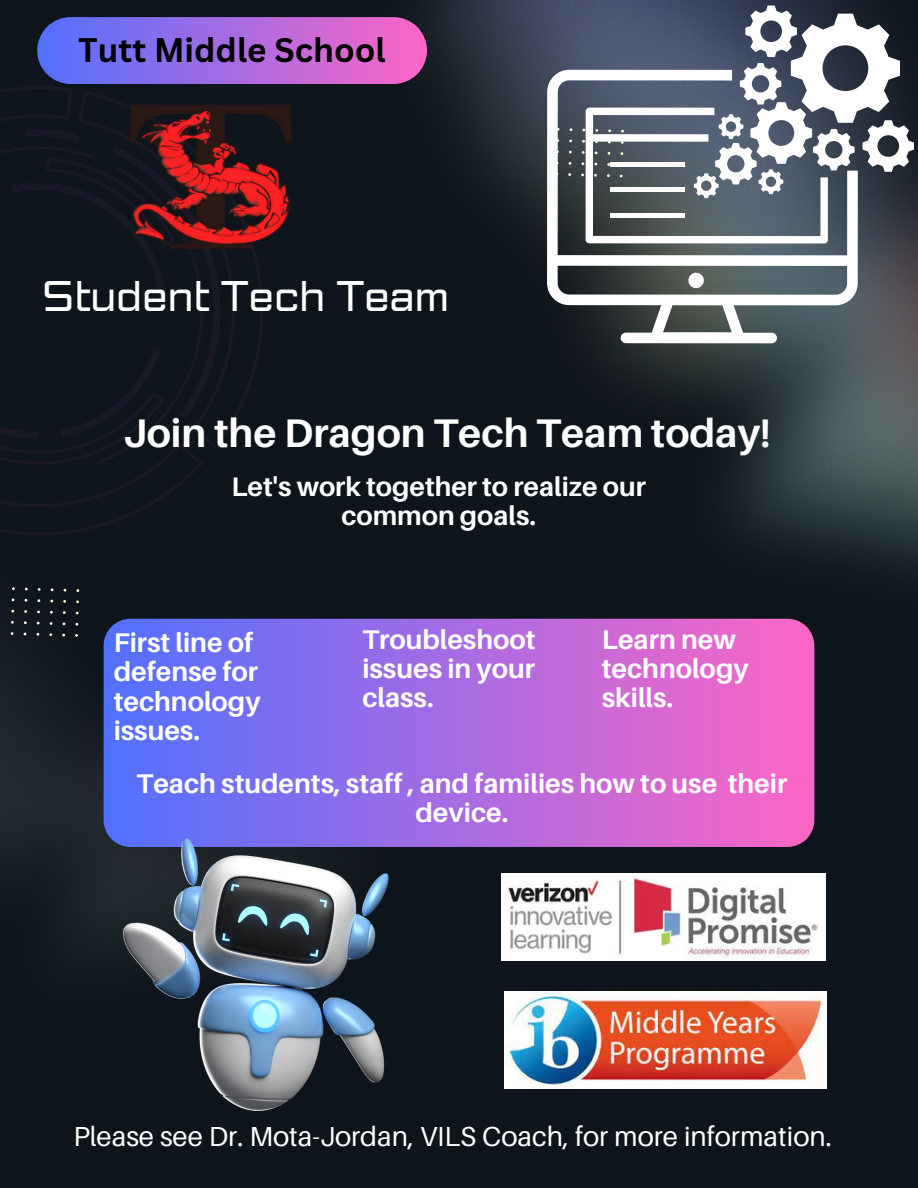
<style>
.page{position:relative;width:918px;height:1188px;background:#0e141b}
.page>*{position:absolute;margin:0;border:0;box-sizing:border-box;transform-origin:0 0}
.t1{font:700 39.9px "Aileron";color:#fff}
.t2{font:38.55px "Pattanakarn Regular Wd 7";color:#fff}
.t3{font:700 33.15px "Canva Sans";color:#000}
.t4{font:27.45px "Aileron";color:#fff}
.t5{font:700 27px/29.2px "Aileron";color:#fff}
.t6{font:700 26.85px/29.2px "Aileron";color:#fff;text-align:center}
</style>
<div class="page">
<svg style="left:0;top:86px;width:263px;height:257px"></svg>
<img style="left:0;top:343px;width:389px;height:768px">
<img style="left:371px;top:0;width:547px;height:619px">
<svg style="left:104px;top:619px;width:710px;height:228px;background:#a76ae0"></svg>
<svg style="left:37px;top:17px;width:390px;height:67px;background:#a067d9"></svg>
<img style="left:123px;top:838px;width:265px;height:272px">
<svg style="left:0;top:555px;width:102px;height:114px"></svg>
<svg style="left:533px;top:6px;width:381px;height:238px;background:#5e6474"></svg>
<svg style="left:547px;top:70px;width:311px;height:273px;background:#80878d"></svg>
<hr style="left:610px;top:163px;width:74px;height:4px;background:#fff">
<hr style="left:610px;top:187px;width:74px;height:4px;background:#fff">
<hr style="left:610px;top:214px;width:74px;height:4px;background:#fff">
<svg style="left:688px;top:273px;width:16px;height:15px"></svg>
<img style="left:502px;top:874px;width:324px;height:86px">
<img style="left:127px;top:102px;width:164px;height:156px">
<img style="left:505px;top:991px;width:321px;height:98px">
<p class="t3" style="left:78px;top:27px;width:309px">Tutt Middle School</p>
<p class="t2" style="left:42px;top:275px;width:408px">Student Tech Team</p>
<h2 class="t1" style="left:123px;top:408px;width:649px">Join the Dragon Tech Team today!</h2>
<p class="t6" style="left:231px;top:471px;width:416px">Let's work together to realize our common goals.</p>
<p class="t5" style="left:114px;top:628px;width:148px">First line of defense for technology issues.</p>
<p class="t5" style="left:362px;top:624px;width:175px;text-align:justify">Troubleshoot issues in your class.</p>
<h1 class="t5" style="left:602px;top:624px;width:148px">Learn new technology skills.</h1>
<h4 class="t5" style="left:137px;top:768px;width:652px;text-align:center">Teach students, staff , and families how to use their device.</h4>
<h4 class="t4" style="left:73px;top:1120px;width:760px">Please see Dr. Mota-Jordan, VILS Coach, for more information.</h4>
</div>
